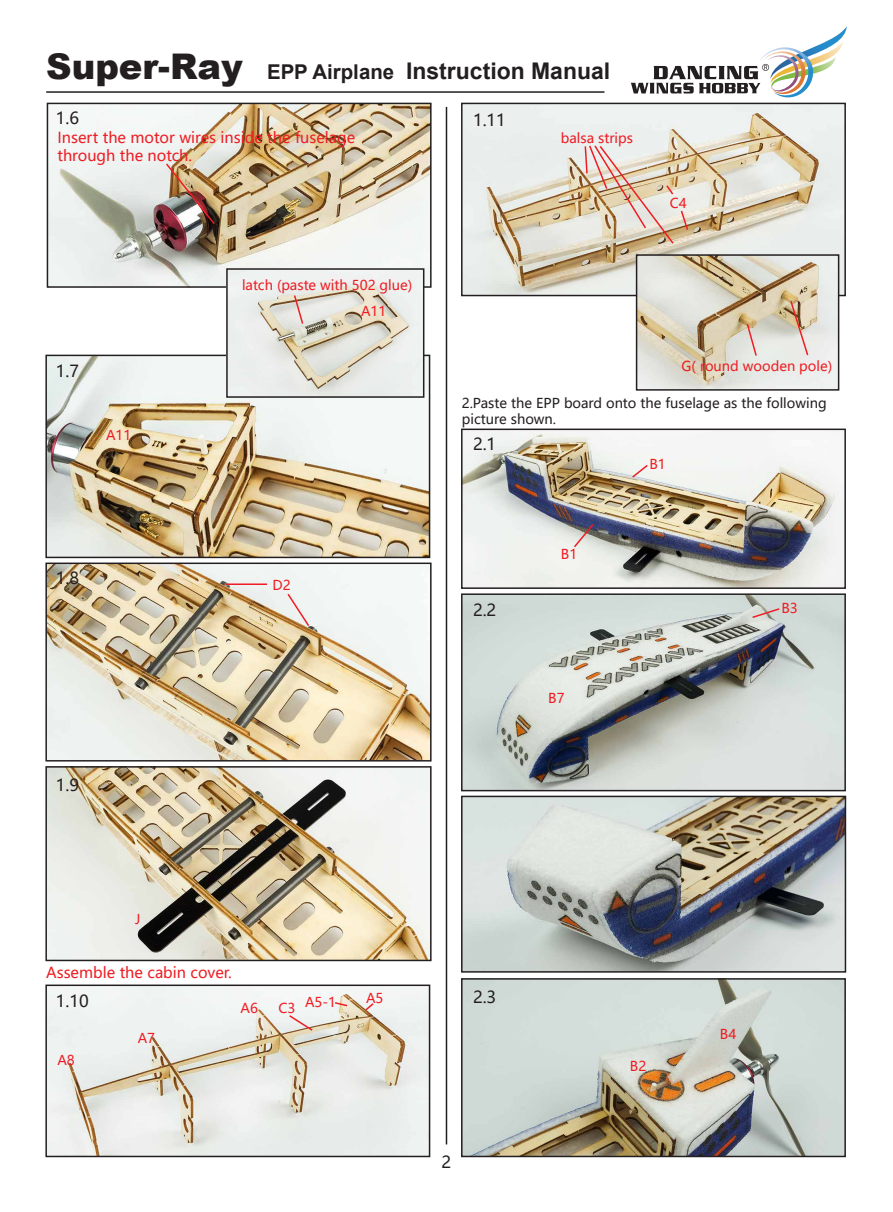
<style>
.page{position:relative;width:893px;height:1212px;background:#fff}
.page>*{position:absolute;margin:0;border:0;box-sizing:border-box;transform-origin:0 0}
.t1{font:700 22.95px "Arial";color:#231f20}
.t2{font:16.5px "Microsoft Ya Hei";color:#231f20}
.t3{font:15px/18px "Microsoft Ya Hei";color:#ee1d23}
.t4{font:13.5px "Microsoft Ya Hei";color:#ee1d23}
.t5{font:13.5px/16.2px "Microsoft Ya Hei";color:#231f20}
.s1{font-weight:900;font-size:35.4px}
.s2{font-size:20.4px}
</style>
<div class="page">
<hr style="left:446px;top:107px;width:1px;height:1037px;background:#231f20">
<hr style="left:46px;top:91px;width:558px;height:2px;background:#231f20">
<img style="left:50px;top:106px;width:379px;height:179px">
<div style="left:47px;top:103px;width:385px;height:185px;border:2px solid #231f20"></div>
<img style="left:48px;top:358px;width:379px;height:197px">
<div style="left:45px;top:355px;width:385px;height:203px;border:2px solid #231f20"></div>
<img style="left:229px;top:271px;width:192px;height:124px">
<div style="left:226px;top:268px;width:198px;height:130px;border:2px solid #231f20"></div>
<img style="left:164px;top:162px;width:52px;height:64px">
<svg style="left:293px;top:294px;width:11px;height:31px"></svg>
<img style="left:48px;top:987px;width:379px;height:167px">
<div style="left:45px;top:984px;width:385px;height:173px;border:2px solid #231f20"></div>
<svg style="left:288px;top:1014px;width:26px;height:18px"></svg>
<svg style="left:333px;top:1001px;width:16px;height:6px"></svg>
<svg style="left:364px;top:1001px;width:11px;height:11px"></svg>
<img style="left:464px;top:106px;width:379px;height:187px">
<div style="left:461px;top:103px;width:385px;height:193px;border:2px solid #231f20"></div>
<img style="left:584px;top:26px;width:263px;height:219px">
<img style="left:639px;top:257px;width:197px;height:131px">
<div style="left:636px;top:254px;width:203px;height:137px;border:2px solid #231f20"></div>
<svg style="left:745px;top:322px;width:13px;height:35px"></svg>
<svg style="left:789px;top:299px;width:20px;height:58px"></svg>
<img style="left:48px;top:565px;width:381px;height:193px">
<div style="left:45px;top:562px;width:387px;height:199px;border:2px solid #231f20"></div>
<img style="left:48px;top:769px;width:381px;height:189px">
<div style="left:45px;top:766px;width:387px;height:195px;border:2px solid #231f20"></div>
<img style="left:464px;top:431px;width:379px;height:155px">
<div style="left:461px;top:428px;width:385px;height:161px;border:2px solid #231f20"></div>
<img style="left:464px;top:596px;width:379px;height:192px">
<div style="left:461px;top:593px;width:385px;height:198px;border:2px solid #231f20"></div>
<img style="left:464px;top:799px;width:379px;height:170px">
<div style="left:461px;top:796px;width:385px;height:176px;border:2px solid #231f20"></div>
<svg style="left:572px;top:523px;width:23px;height:26px"></svg>
<svg style="left:630px;top:463px;width:19px;height:16px"></svg>
<svg style="left:751px;top:607px;width:30px;height:12px"></svg>
<img style="left:464px;top:981px;width:379px;height:173px">
<div style="left:461px;top:978px;width:385px;height:179px;border:2px solid #231f20"></div>
<hr style="left:226px;top:583px;width:41px;height:2px;background:#ee1d23">
<svg style="left:286px;top:592px;width:25px;height:36px"></svg>
<h1 class="t1" style="left:46px;top:55px;width:565px"><span class="s1">Super-Ray</span> <span class="s2">EPP Airplane</span> Instruction Manual</h1>
<p class="t2" style="left:56px;top:107px;width:25px">1.6</p>
<p class="t3" style="left:57px;top:128px;width:299px">Insert the motor wires inside the fuselage through the notch.</p>
<p class="t4" style="left:242px;top:276px;width:172px">latch (paste with 502 glue)</p>
<p class="t2" style="left:56px;top:360px;width:25px">1.7</p>
<p class="t4" style="left:106px;top:426px;width:27px">A11</p>
<p class="t2" style="left:56px;top:567px;width:25px">1.8</p>
<p class="t2" style="left:56px;top:773px;width:25px">1.9</p>
<p class="t4" style="left:361px;top:302px;width:27px">A11</p>
<p class="t4" style="left:273px;top:576px;width:20px">D2</p>
<p class="t2" style="left:473px;top:109px;width:34px">1.11</p>
<p class="t4" style="left:561px;top:129px;width:74px">balsa strips</p>
<p class="t4" style="left:670px;top:194px;width:18px">C4</p>
<p class="t4" style="left:681px;top:357px;width:152px">G( round wooden pole)</p>
<p class="t5" style="left:462px;top:394px;width:366px">2.Paste the EPP board onto the fuselage as the following picture shown.</p>
<p class="t2" style="left:473px;top:433px;width:25px">2.1</p>
<p class="t2" style="left:473px;top:599px;width:25px">2.2</p>
<p class="t4" style="left:561px;top:545px;width:18px">B1</p>
<p class="t4" style="left:548px;top:689px;width:18px">B7</p>
<p class="t4" style="left:649px;top:455px;width:18px">B1</p>
<p class="t4" style="left:781px;top:599px;width:18px">B3</p>
<p class="t4" style="left:135px;top:909px;width:7px">J</p>
<p class="t3" style="left:46px;top:963px;width:187px">Assemble the cabin cover.</p>
<p class="t2" style="left:56px;top:989px;width:34px">1.10</p>
<p class="t4" style="left:57px;top:1051px;width:19px">A8</p>
<p class="t4" style="left:138px;top:1029px;width:19px">A7</p>
<p class="t4" style="left:241px;top:999px;width:19px">A6</p>
<p class="t4" style="left:279px;top:999px;width:18px">C3</p>
<p class="t4" style="left:305px;top:992px;width:33px">A5-1</p>
<p class="t4" style="left:366px;top:989px;width:19px">A5</p>
<p class="t2" style="left:473px;top:986px;width:25px">2.3</p>
<p class="t2" style="left:442px;top:1150px;width:11px">2</p>
<p class="t4" style="left:630px;top:1057px;width:18px">B2</p>
<p class="t4" style="left:720px;top:1025px;width:18px">B4</p>
</div>
